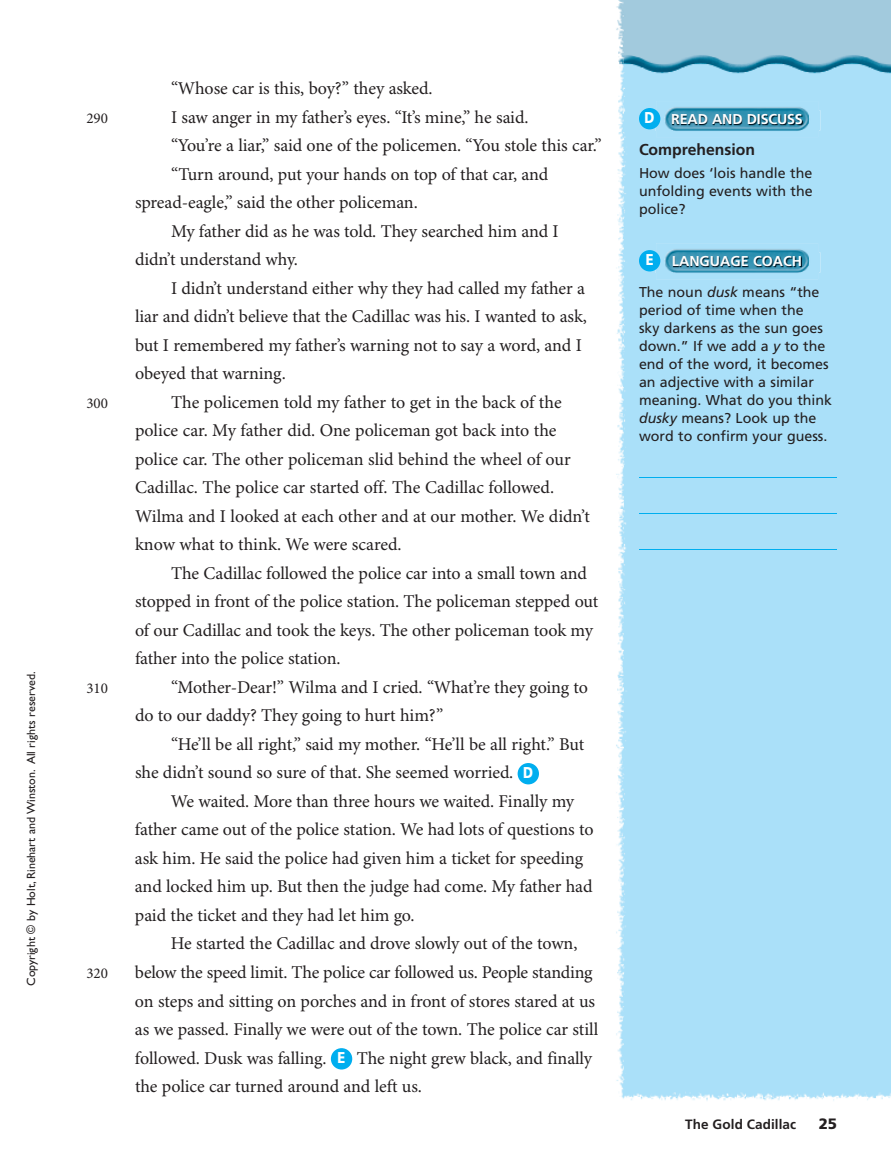
<style>
.page{position:relative;width:891px;height:1175px;background:#fff}
.page>*{position:absolute;margin:0;border:0;box-sizing:border-box;transform-origin:0 0}
.t1{font:18px "Minion Pro";letter-spacing:-.005em;color:#231f20}
.t2{font:700 15.75px "Frutiger LT Std";color:#231f20}
.t3{font:15px "Minion Pro";color:#231f20}
.t4{font:900 15px "Frutiger LT Std";color:#231f20}
.t5{font:14.25px/18px "Frutiger LT Std";color:#231f20;text-align:justify}
.t6{font:700 14.25px "Frutiger LT Std";letter-spacing:-.005em;color:#fff}
.t7{font:700 13.5px "Frutiger LT Std";letter-spacing:.01em;color:#231f20}
.t8{font:12px "Gill Sans Std";color:#231f20}
.s1{font-family:"Frutiger LT Std";font-weight:900;font-size:15.6px;color:#fff}
.s2{font-weight:900;font-size:15.6px}
.s3{font-style:italic}
</style>
<div class="page">
<img style="left:616px;top:0;width:275px;height:1101px">
<div style="left:518px;top:763px;width:21px;height:21px;background:#00aeef;border-radius:50%"></div>
<div style="left:331px;top:1048px;width:21px;height:21px;background:#00aeef;border-radius:50%"></div>
<img style="left:656px;top:101px;width:162px;height:36px">
<img style="left:656px;top:110px;width:162px;height:20px">
<div style="left:639px;top:108px;width:21px;height:21px;background:#00aeef;border-radius:50%"></div>
<hr style="left:639px;top:477px;width:198px;height:1px;background:#00aeef">
<hr style="left:639px;top:513px;width:198px;height:1px;background:#00aeef">
<hr style="left:639px;top:549px;width:198px;height:1px;background:#00aeef">
<img style="left:656px;top:243px;width:162px;height:36px">
<img style="left:656px;top:252px;width:162px;height:20px">
<div style="left:639px;top:250px;width:21px;height:21px;background:#00aeef;border-radius:50%"></div>
<p class="t8" style="left:27px;top:985px;width:316px;rotate:-90deg">Copyright © by Holt, Rinehart and Winston. All rights reserved.</p>
<p class="t3" style="left:86px;top:112px;width:23px">290</p>
<p class="t3" style="left:86px;top:397px;width:23px">300</p>
<p class="t3" style="left:86px;top:682px;width:23px">310</p>
<p class="t3" style="left:86px;top:967px;width:23px">320</p>
<p class="t1" style="left:171px;top:81px;width:263px">“Whose car is this, boy?” they asked.</p>
<p class="t1" style="left:171px;top:110px;width:359px">I saw anger in my father’s eyes. “It’s mine,” he said.</p>
<p class="t1" style="left:171px;top:138px;width:432px">“You’re a liar,” said one of the policemen. “You stole this car.”</p>
<p class="t1" style="left:171px;top:167px;width:379px">“Turn around, put your hands on top of that car, and</p>
<p class="t1" style="left:135px;top:195px;width:284px">spread-eagle,” said the other policeman.</p>
<p class="t1" style="left:171px;top:224px;width:389px">My father did as he was told. They searched him and I</p>
<p class="t1" style="left:135px;top:252px;width:165px">didn’t understand why.</p>
<p class="t1" style="left:171px;top:281px;width:415px">I didn’t understand either why they had called my father a</p>
<p class="t1" style="left:135px;top:309px;width:454px">liar and didn’t believe that the Cadillac was his. I wanted to ask,</p>
<p class="t1" style="left:135px;top:338px;width:448px">but I remembered my father’s warning not to say a word, and I</p>
<p class="t1" style="left:135px;top:366px;width:152px">obeyed that warning.</p>
<p class="t1" style="left:171px;top:395px;width:392px">The policemen told my father to get in the back of the</p>
<p class="t1" style="left:135px;top:423px;width:423px">police car. My father did. One policeman got back into the</p>
<p class="t1" style="left:135px;top:452px;width:437px">police car. The other policeman slid behind the wheel of our</p>
<p class="t1" style="left:135px;top:480px;width:421px">Cadillac. The police car started off. The Cadillac followed.</p>
<p class="t1" style="left:135px;top:509px;width:456px">Wilma and I looked at each other and at our mother. We didn’t</p>
<p class="t1" style="left:135px;top:537px;width:268px">know what to think. We were scared.</p>
<p class="t1" style="left:171px;top:566px;width:417px">The Cadillac followed the police car into a small town and</p>
<p class="t1" style="left:135px;top:594px;width:465px">stopped in front of the police station. The policeman stepped out</p>
<p class="t1" style="left:135px;top:623px;width:460px">of our Cadillac and took the keys. The other policeman took my</p>
<p class="t1" style="left:135px;top:651px;width:207px">father into the police station.</p>
<p class="t1" style="left:171px;top:680px;width:419px">“Mother-Dear!” Wilma and I cried. “What’re they going to</p>
<p class="t1" style="left:135px;top:708px;width:310px">do to our daddy? They going to hurt him?”</p>
<p class="t1" style="left:171px;top:737px;width:415px">“He’ll be all right,” said my mother. “He’ll be all right.” But</p>
<p class="t1" style="left:135px;top:765px;width:400px">she didn’t sound so sure of that. She seemed worried. <span class="s1">D</span></p>
<p class="t1" style="left:171px;top:794px;width:405px">We waited. More than three hours we waited. Finally my</p>
<p class="t1" style="left:135px;top:822px;width:460px">father came out of the police station. We had lots of questions to</p>
<p class="t1" style="left:135px;top:851px;width:450px">ask him. He said the police had given him a ticket for speeding</p>
<p class="t1" style="left:135px;top:879px;width:459px">and locked him up. But then the judge had come. My father had</p>
<p class="t1" style="left:135px;top:908px;width:281px">paid the ticket and they had let him go.</p>
<p class="t1" style="left:171px;top:936px;width:408px">He started the Cadillac and drove slowly out of the town,</p>
<p class="t1" style="left:135px;top:965px;width:459px">below the speed limit. The police car followed us. People standing</p>
<p class="t1" style="left:135px;top:993px;width:462px">on steps and sitting on porches and in front of stores stared at us</p>
<p class="t1" style="left:135px;top:1022px;width:465px">as we passed. Finally we were out of the town. The police car still</p>
<p class="t1" style="left:135px;top:1050px;width:459px">followed. Dusk was falling. <span class="s1">E</span> The night grew black, and finally</p>
<p class="t1" style="left:135px;top:1079px;width:289px">the police car turned around and left us.</p>
<p class="t6" style="left:645px;top:114px;width:160px"><span class="s2">D</span> READ AND DISCUSS</p>
<p class="t2" style="left:639px;top:144px;width:118px">Comprehension</p>
<p class="t5" style="left:639px;top:165px;width:175px">How does ‘lois handle the unfolding events with the police?</p>
<p class="t6" style="left:646px;top:256px;width:158px"><span class="s2">E</span> LANGUAGE COACH</p>
<p class="t5" style="left:639px;top:284px;width:195px;text-align:left">The noun <span class="s3">dusk</span> means “the period of time when the<br>sky darkens as the sun goes down.” If we add a <span class="s3">y</span> to the end of the word, it becomes an adjective with a similar meaning. What do you think <span class="s3">dusky</span> means? Look up the word to confirm your guess.</p>
<p class="t7" style="left:685px;top:1119px;width:113px">The Gold Cadillac</p>
<p class="t4" style="left:819px;top:1118px;width:20px">25</p>
</div>
